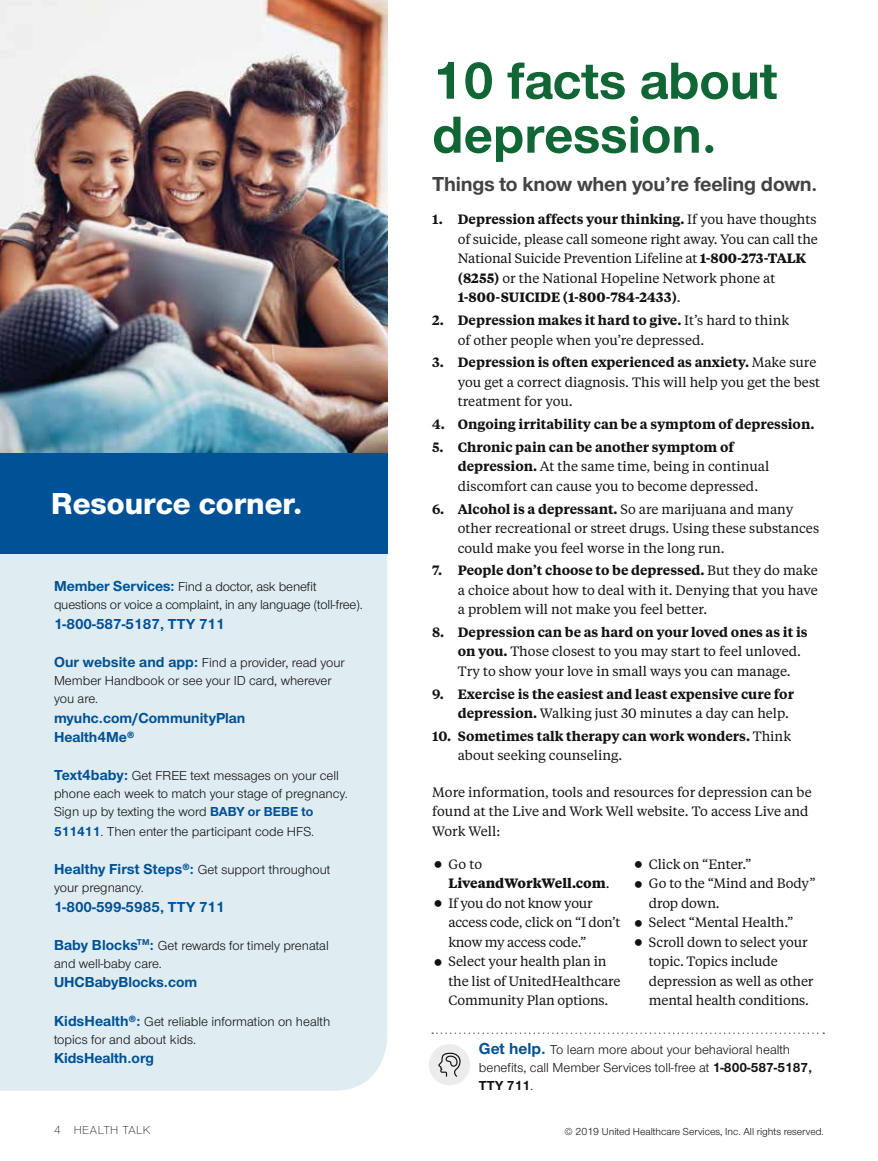
<style>
.page{position:relative;width:878px;height:1161px;background:#fff}
.page>*{position:absolute;margin:0;border:0;box-sizing:border-box;transform-origin:0 0}
.t1{font:700 54px/54px "UHC Sans";color:#106634}
.t2{font:800 31.5px "UHC Sans";color:#fff}
.t3{font:700 21px "UHC Sans";letter-spacing:-.01em;color:#424441}
.t4{font:700 15px/19.5px "UHC Sans";color:#005195}
.t5{font:13.5px/19.5px "UHC Serif Text";color:#121212}
.t6{font:13.5px/18px "UHC Sans";color:#121212}
.t7{font:600 13.5px/19.5px "UHC Serif Text";color:#121212}
.t8{font:300 12px "UHC Sans";letter-spacing:.04em;color:#121212}
.t9{font:10.5px "UHC Sans";color:#121212}
.s1{font-weight:700;font-size:15px;color:#005195}
.s2{font-weight:700;color:#005195}
.s3{font-weight:600}
.s4{font-weight:700}
.s5{font-weight:400}
.s6{font-weight:700;font-size:16.5px;color:#005195}
</style>
<div class="page">
<div style="left:0;top:554px;width:387px;height:537px;background:#dfecf1"></div>
<img style="left:0;top:0;width:387px;height:453px">
<div style="left:0;top:453px;width:387px;height:101px;background:#005195"></div>
<svg style="left:432px;top:1033px;width:392px;height:1px"></svg>
<div style="left:429px;top:1044px;width:41px;height:41px;background:#ebeceb;border-radius:50%"></div>
<svg style="left:438px;top:1053px;width:23px;height:24px"></svg>
<h2 class="t2" style="left:51px;top:482px;width:253px">Resource corner.</h2>
<p class="t6" style="left:54px;top:578px;width:310px"><span class="s1">Member Services:</span> Find a doctor, ask benefit questions or voice a complaint, in any language (toll-free).</p>
<p class="t4" style="left:54px;top:614px;width:172px">1-800-587-5187, TTY 711</p>
<p class="t6" style="left:54px;top:653px;width:292px"><span class="s1">Our website and app:</span> Find a provider, read your<br>Member Handbook or see your ID card, wherever you are.</p>
<p class="t4" style="left:54px;top:707px;width:193px">myuhc.com/CommunityPlan<br>Health4Me®</p>
<p class="t6" style="left:54px;top:767px;width:295px"><span class="s1">Text4baby:</span> Get FREE text messages on your cell phone each week to match your stage of pregnancy.<br>Sign up by texting the word <span class="s2">BABY or BEBE to</span></p>
<p class="t6" style="left:54px;top:822px;width:262px"><span class="s2">511411</span>. Then enter the participant code HFS.</p>
<p class="t6" style="left:54px;top:860px;width:278px"><span class="s1">Healthy First Steps®:</span> Get support throughout your pregnancy.</p>
<p class="t4" style="left:54px;top:896px;width:172px">1-800-599-5985, TTY 711</p>
<p class="t6" style="left:54px;top:936px;width:276px"><span class="s1">Baby Blocks</span><sup>TM</sup><span class="s1">:</span> Get rewards for timely prenatal and well-baby care.</p>
<p class="t4" style="left:54px;top:972px;width:145px">UHCBabyBlocks.com</p>
<p class="t6" style="left:54px;top:1012px;width:278px"><span class="s1">KidsHealth®:</span> Get reliable information on health topics for and about kids.</p>
<p class="t4" style="left:54px;top:1048px;width:102px">KidsHealth.org</p>
<h1 class="t1" style="left:432px;top:52px;width:347px">10 facts about depression.</h1>
<h3 class="t3" style="left:432px;top:170px;width:386px">Things to know when you’re feeling down.</h3>
<p class="t5" style="left:458px;top:209px;width:361px;text-indent:-26px"><span class="s3">1. Depression affects your thinking.</span> If you have thoughts of suicide, please call someone right away. You can call the National Suicide Prevention Lifeline at <span class="s4">1-800-273-TALK (8255)</span> or the National Hopeline Network phone at <span class="s4">1-800-SUICIDE (1-800-784-2433)</span>.</p>
<p class="t5" style="left:458px;top:310px;width:333px;text-indent:-26px"><span class="s3">2. Depression makes it hard to give.</span> It’s hard to think of other people when you’re depressed.</p>
<p class="t5" style="left:458px;top:352px;width:364px;text-indent:-26px"><span class="s3">3. Depression is often experienced as anxiety.</span> Make sure you get a correct diagnosis. This will help you get the best treatment for you.</p>
<p class="t7" style="left:432px;top:414px;width:384px">4. Ongoing irritability can be a symptom of depression.</p>
<p class="t5" style="left:458px;top:437px;width:313px;text-indent:-26px"><span class="s3">5. Chronic pain can be another symptom of depression.</span> At the same time, being in continual discomfort can cause you to become depressed.</p>
<p class="t5" style="left:458px;top:498px;width:363px;text-indent:-26px"><span class="s3">6. Alcohol is a depressant.</span> So are marijuana and many other recreational or street drugs. Using these substances could make you feel worse in the long run.</p>
<p class="t5" style="left:458px;top:560px;width:361px;text-align:justify;text-indent:-26px"><span class="s3">7. People don’t choose to be depressed.</span> But they do make a choice about how to deal with it. Denying that you have a problem will not make you feel better.</p>
<p class="t5" style="left:458px;top:622px;width:351px;text-indent:-26px"><span class="s3">8. Depression can be as hard on your loved ones as it is on you.</span> Those closest to you may start to feel unloved.<br>Try to show your love in small ways you can manage.</p>
<p class="t7" style="left:458px;top:683px;width:338px;text-indent:-26px">9. Exercise is the easiest and least expensive cure for depression. <span class="s5">Walking just 30 minutes a day can help.</span></p>
<p class="t7" style="left:458px;top:726px;width:335px;text-indent:-26px">10. Sometimes talk therapy can work wonders. <span class="s5">Think about seeking counseling.</span></p>
<p class="t5" style="left:432px;top:782px;width:381px">More information, tools and resources for depression can be found at the Live and Work Well website. To access Live and<br>Work Well:</p>
<p class="t5" style="left:448px;top:854px;width:174px">Go to<br><span class="s4">LiveandWorkWell.com</span>.<br>If you do not know your access code, click on “I don’t know my access code.”<br>Select your health plan in the list of UnitedHealthcare<br>Community Plan options.</p>
<p class="t5" style="left:648px;top:854px;width:168px">Click on “Enter.”<br>Go to the “Mind and Body” drop down.<br>Select “Mental Health.”<br>Scroll down to select your topic. Topics include depression as well as other mental health conditions.</p>
<p class="t6" style="left:479px;top:1040px;width:335px"><span class="s6">Get help.</span> To learn more about your behavioral health benefits, call Member Services toll-free at <span class="s4">1-800-587-5187,<br>TTY 711</span>.</p>
<p class="t8" style="left:54px;top:1122px;width:98px">4 HEALTH TALK</p>
<p class="t9" style="left:564px;top:1125px;width:261px">© 2019 United Healthcare Services, Inc. All rights reserved.</p>
</div>
